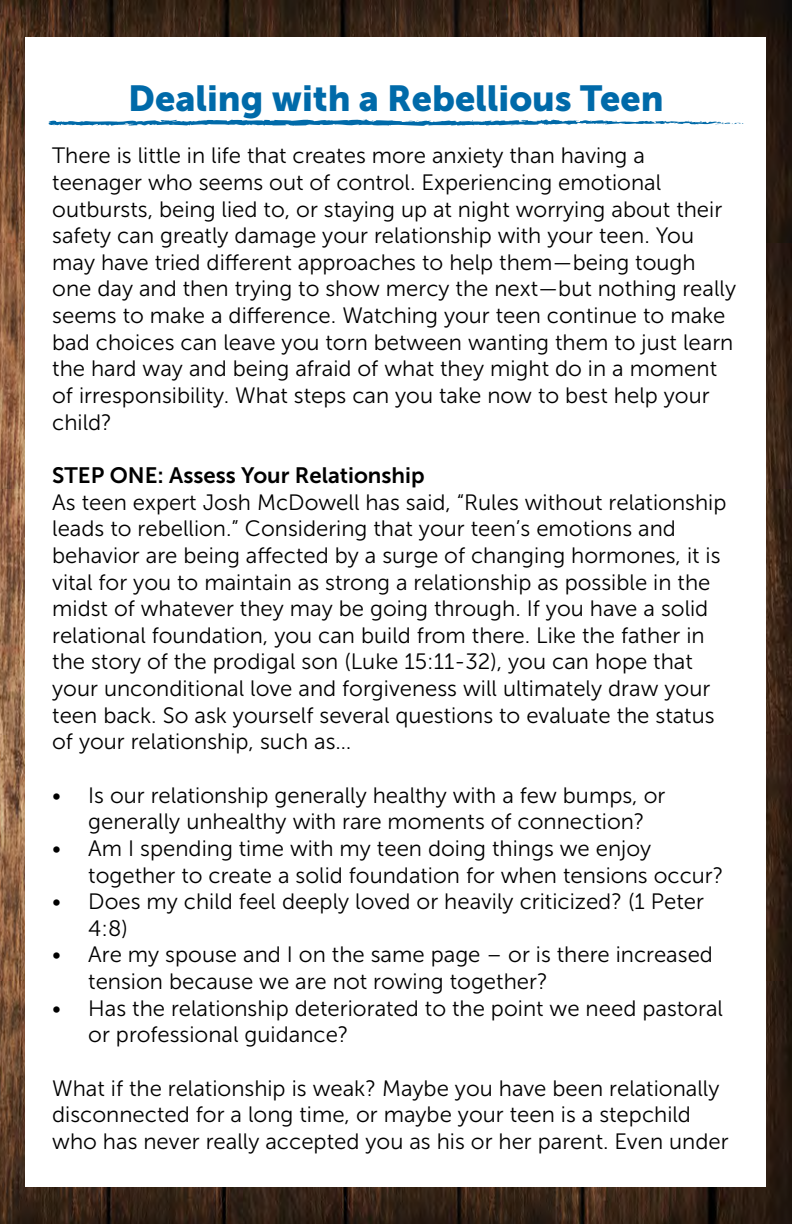
<style>
.page{position:relative;width:792px;height:1224px;background:#fff}
.page>*{position:absolute;margin:0;border:0;box-sizing:border-box;transform-origin:0 0}
.t1{font:36px "Museo Sans 900";color:#006aa9}
.t2{font:22.2px/26.6px "Museo Sans 300";color:#000}
.t3{font:22.2px "Museo Sans 700";color:#000}
</style>
<div class="page">
<img style="left:0;top:0;width:792px;height:1224px">
<div style="left:26px;top:37px;width:740px;height:1150px;background:#fff"></div>
<svg style="left:48px;top:119px;width:696px;height:7px"></svg>
<h1 class="t1" style="left:128px;top:78px;width:537px">Dealing with a Rebellious Teen</h1>
<p class="t2" style="left:52px;top:143px;width:685px">There is little in life that creates more anxiety than having a teenager who seems out of control. Experiencing emotional outbursts, being lied to, or staying up at night worrying about their safety can greatly damage your relationship with your teen. You may have tried different approaches to help them—being tough one day and then trying to show mercy the next—but nothing really seems to make a difference. Watching your teen continue to make bad choices can leave you torn between wanting them to just learn the hard way and being afraid of what they might do in a moment of irresponsibility. What steps can you take now to best help your child?</p>
<p class="t3" style="left:52px;top:463px;width:374px">STEP ONE: Assess Your Relationship</p>
<p class="t2" style="left:52px;top:489px;width:676px">As teen expert Josh McDowell has said, “Rules without relationship leads to rebellion.” Considering that your teen’s emotions and behavior are being affected by a surge of changing hormones, it is vital for you to maintain as strong a relationship as possible in the midst of whatever they may be going through. If you have a solid relational foundation, you can build from there. Like the father in the story of the prodigal son (Luke 15:11-32), you can hope that your unconditional love and forgiveness will ultimately draw your teen back. So ask yourself several questions to evaluate the status of your relationship, such as…</p>
<p class="t2" style="left:88px;top:782px;width:579px;text-indent:-36px">• Is our relationship generally healthy with a few bumps, or generally unhealthy with rare moments of connection?</p>
<p class="t2" style="left:88px;top:835px;width:637px;text-indent:-36px">• Am I spending time with my teen doing things we enjoy together to create a solid foundation for when tensions occur?</p>
<p class="t2" style="left:88px;top:888px;width:617px;text-indent:-36px">• Does my child feel deeply loved or heavily criticized? (1 Peter<br>4:8)</p>
<p class="t2" style="left:88px;top:942px;width:626px;text-indent:-36px">• Are my spouse and I on the same page – or is there increased tension because we are not rowing together?</p>
<p class="t2" style="left:88px;top:995px;width:636px;text-indent:-36px">• Has the relationship deteriorated to the point we need pastoral or professional guidance?</p>
<p class="t2" style="left:52px;top:1075px;width:678px">What if the relationship is weak? Maybe you have been relationally disconnected for a long time, or maybe your teen is a stepchild who has never really accepted you as his or her parent. Even under</p>
</div>
